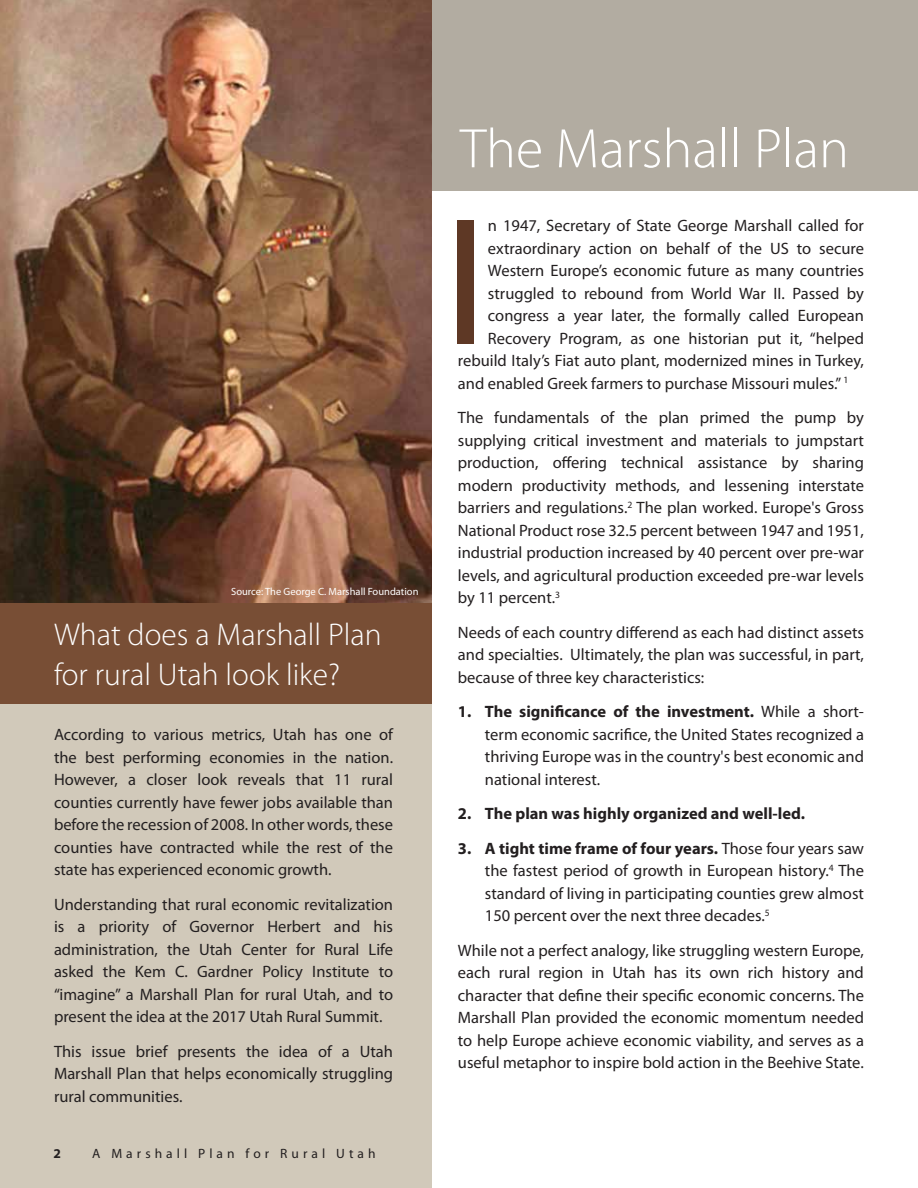
<style>
.page{position:relative;width:918px;height:1188px;background:#fff}
.page>*{position:absolute;margin:0;border:0;box-sizing:border-box;transform-origin:0 0}
.t1{font:183.45px "Myriad Pro";color:#5e3825}
.t2{font:300 56.1px "Myriad Pro";color:#fff}
.t3{font:300 31.5px/39.8px "Myriad Pro";color:#fff}
.t4{font:16.5px/22.5px "Myriad Pro";color:#231f20;text-align:justify}
.t5{font:700 16.5px "Myriad Pro";color:#231f20}
.t6{font:13.5px "Myriad Pro";letter-spacing:.3em;color:#231f20}
.t7{font:700 13.5px "Myriad Pro";color:#231f20}
.t8{font:10.5px "Myriad Pro";color:#fff}
.s1{font-weight:700}
</style>
<div class="page">
<div style="left:415px;top:0;width:503px;height:190px;background:#b2aca1"></div>
<div style="left:0;top:572px;width:432px;height:616px;background:#d1c9ba"></div>
<div style="left:0;top:590px;width:432px;height:114px;background:#784e35"></div>
<img style="left:0;top:0;width:432px;height:603px">
<p class="t8" style="left:231px;top:585px;width:189px">Source: The George C. Marshall Foundation</p>
<h3 class="t3" style="left:54px;top:614px;width:329px">What does a Marshall Plan for rural Utah look like?</h3>
<p class="t4" style="left:54px;top:723px;width:341px">According to various metrics, Utah has one of the best performing economies in the nation.<br>However, a closer look reveals that 11 rural counties currently have fewer jobs available than before the recession of 2008. In other words, these counties have contracted while the rest of the state has experienced economic growth.</p>
<p class="t4" style="left:54px;top:893px;width:341px">Understanding that rural economic revitalization is a priority of Governor Herbert and his administration, the Utah Center for Rural Life asked the Kem C. Gardner Policy Institute to “imagine” a Marshall Plan for rural Utah, and to present the idea at the 2017 Utah Rural Summit.</p>
<p class="t4" style="left:54px;top:1040px;width:341px">This issue brief presents the idea of a Utah Marshall Plan that helps economically struggling rural communities.</p>
<p class="t7" style="left:53px;top:1144px;width:9px">2</p>
<p class="t6" style="left:92px;top:1145px;width:285px">A Marshall Plan for Rural Utah</p>
<h2 class="t2" style="left:460px;top:115px;width:391px">The Marshall Plan</h2>
<h1 class="t1" style="left:444px;top:169px;width:45px">I</h1>
<p class="t4" style="left:488px;top:214px;width:378px">n 1947, Secretary of State George Marshall called for</p>
<p class="t4" style="left:488px;top:237px;width:378px">extraordinary action on behalf of the US to secure</p>
<p class="t4" style="left:488px;top:259px;width:378px">Western Europe’s economic future as many countries</p>
<p class="t4" style="left:488px;top:282px;width:378px">struggled to rebound from World War II. Passed by</p>
<p class="t4" style="left:488px;top:304px;width:378px">congress a year later, the formally called European</p>
<p class="t4" style="left:488px;top:327px;width:378px">Recovery Program, as one historian put it, “helped</p>
<p class="t4" style="left:458px;top:349px;width:408px">rebuild Italy’s Fiat auto plant, modernized mines in Turkey,</p>
<p class="t4" style="left:458px;top:372px;width:392px">and enabled Greek farmers to purchase Missouri mules.” <sup>1</sup></p>
<p class="t4" style="left:458px;top:406px;width:408px">The fundamentals of the plan primed the pump by supplying critical investment and materials to jumpstart production, offering technical assistance by sharing modern productivity methods, and lessening interstate barriers and regulations.<sup>2</sup> The plan worked. Europe's Gross National Product rose 32.5 percent between 1947 and 1951, industrial production increased by 40 percent over pre-war levels, and agricultural production exceeded pre-war levels by 11 percent.<sup>3</sup></p>
<p class="t4" style="left:458px;top:621px;width:408px">Needs of each country differend as each had distinct assets and specialties. Ultimately, the plan was successful, in part, because of three key characteristics:</p>
<p class="t4" style="left:485px;top:700px;width:381px;text-indent:-27px"><span class="s1">1. The significance of the investment.</span> While a short&shy;term economic sacrifice, the United States recognized a thriving Europe was in the country's best economic and national interest.</p>
<p class="t5" style="left:458px;top:803px;width:349px">2. The plan was highly organized and well-led.</p>
<p class="t4" style="left:485px;top:837px;width:381px;text-indent:-27px"><span class="s1">3. A tight time frame of four years.</span> Those four years saw the fastest period of growth in European history.<sup>4</sup> The standard of living in participating counties grew almost 150 percent over the next three decades.<sup>5</sup></p>
<p class="t4" style="left:458px;top:939px;width:408px">While not a perfect analogy, like struggling western Europe, each rural region in Utah has its own rich history and character that define their specific economic concerns. The Marshall Plan provided the economic momentum needed to help Europe achieve economic viability, and serves as a useful metaphor to inspire bold action in the Beehive State.</p>
</div>
